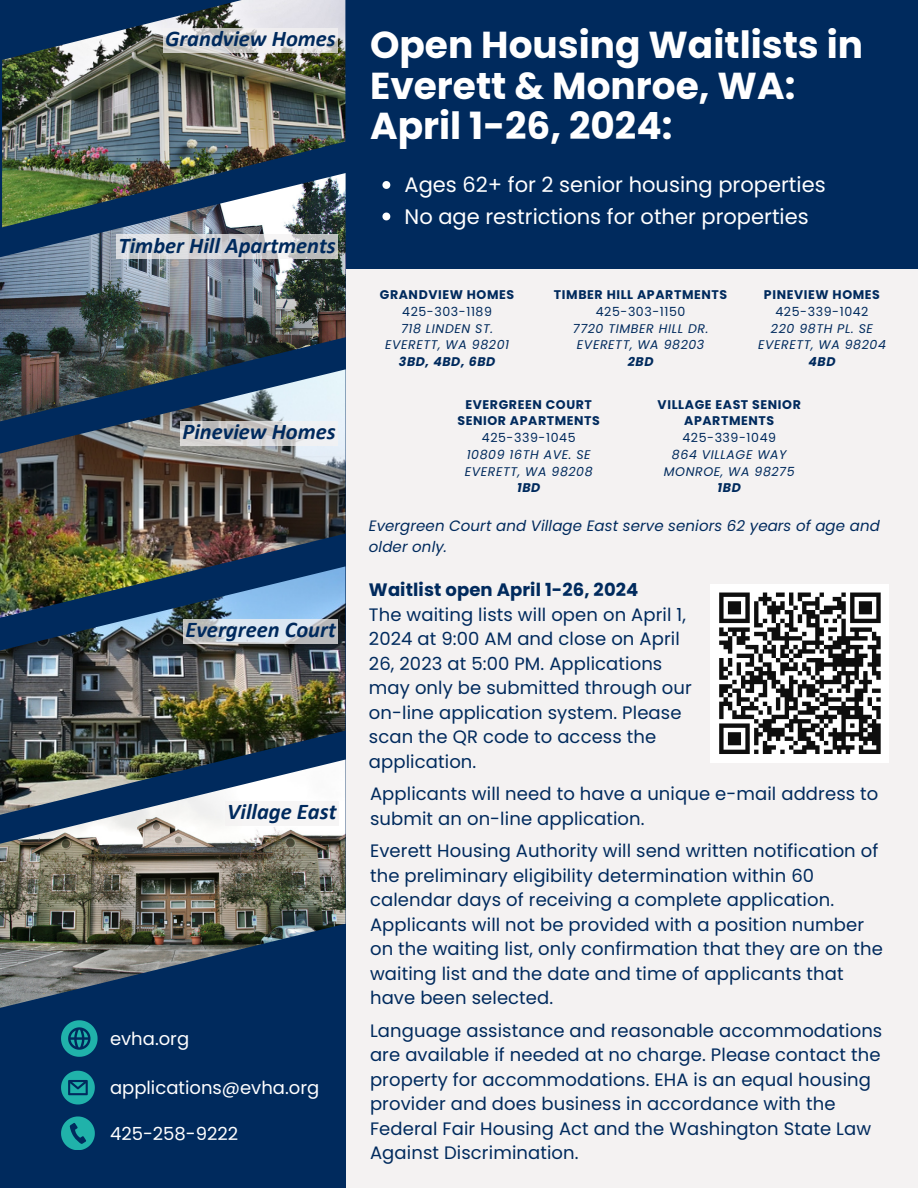
<style>
.page{position:relative;width:918px;height:1188px;background:#f4f2f2}
.page>*{position:absolute;margin:0;border:0;box-sizing:border-box;transform-origin:0 0}
.t1{font:700 37.5px/40.5px "Poppins";color:#fff}
.t2{font:italic 700 22.5px "Calibri";color:#002a5d}
.t3{font:21px "Poppins";color:#fff}
.t4{font:18px/24.5px "Poppins";letter-spacing:.005em;color:#002a5d}
.t5{font:18px "Poppins";color:#fff}
.t6{font:700 18px "Poppins";letter-spacing:.005em;color:#002a5d}
.t7{font:italic 15px/21px "Poppins";letter-spacing:.005em;color:#002a5d}
.t8{font:italic 12.6px "Poppins";letter-spacing:.045em;color:#002a5d}
.t9{font:700 12.6px/16.8px "Poppins";letter-spacing:.045em;color:#002a5d;text-align:center}
.t10{font:12.6px "Poppins";letter-spacing:.045em;color:#002a5d}
.t11{font:italic 700 12.6px "Poppins";letter-spacing:.045em;color:#002a5d}
</style>
<div class="page">
<div style="left:336px;top:0;width:582px;height:269px;background:#002a5d"></div>
<div style="left:0;top:0;width:345px;height:1188px;background:#002a5d"></div>
<img style="left:2px;top:0;width:343px;height:173px">
<img style="left:0;top:173px;width:345px;height:196px">
<img style="left:0;top:369px;width:345px;height:197px">
<img style="left:0;top:566px;width:345px;height:194px">
<img style="left:0;top:760px;width:346px;height:248px">
<svg style="left:382px;top:181px;width:8px;height:8px"></svg>
<svg style="left:382px;top:213px;width:8px;height:7px"></svg>
<svg style="left:61px;top:1116px;width:33px;height:34px"></svg>
<svg style="left:61px;top:1071px;width:34px;height:33px"></svg>
<svg style="left:61px;top:1020px;width:36px;height:36px"></svg>
<div style="left:117px;top:235px;width:221px;height:24px;background:#f4f2f2;opacity:.74"></div>
<div style="left:163px;top:28px;width:175px;height:25px;background:#f4f2f2;opacity:.74"></div>
<div style="left:180px;top:422px;width:158px;height:24px;background:#f4f2f2;opacity:.74"></div>
<div style="left:183px;top:619px;width:155px;height:24px;background:#f4f2f2;opacity:.74"></div>
<div style="left:225px;top:802px;width:113px;height:24px;background:#f4f2f2"></div>
<div style="left:710px;top:584px;width:179px;height:179px;background:#fff"></div>
<svg style="left:719px;top:592px;width:162px;height:162px"></svg>
<p class="t2" style="left:165px;top:29px;width:172px">Grandview Homes</p>
<p class="t2" style="left:119px;top:236px;width:219px">Timber Hill Apartments</p>
<h5 class="t2" style="left:182px;top:423px;width:155px">Pineview Homes</h5>
<h4 class="t2" style="left:185px;top:620px;width:152px">Evergreen Court</h4>
<p class="t2" style="left:227px;top:803px;width:111px">Village East</p>
<p class="t5" style="left:110px;top:1026px;width:81px">evha.org</p>
<p class="t5" style="left:110px;top:1075px;width:211px">applications@evha.org</p>
<p class="t5" style="left:110px;top:1121px;width:130px">425-258-9222</p>
<h2 class="t1" style="left:370px;top:25px;width:495px">Open Housing Waitlists in<br>Everett &amp; Monroe, WA:<br>April 1-26, 2024:</h2>
<h2 class="t3" style="left:405px;top:170px;width:423px">Ages 62+ for 2 senior housing properties</h2>
<p class="t3" style="left:405px;top:202px;width:406px">No age restrictions for other properties</p>
<h2 class="t9" style="left:380px;top:286px;width:136px">GRANDVIEW HOMES</h2>
<p class="t10" style="left:402px;top:303px;width:91px">425-303-1189</p>
<p class="t8" style="left:401px;top:320px;width:94px">718 LINDEN ST.</p>
<p class="t8" style="left:385px;top:336px;width:126px">EVERETT, WA 98201</p>
<p class="t11" style="left:399px;top:353px;width:98px">3BD, 4BD, 6BD</p>
<p class="t9" style="left:554px;top:286px;width:175px">TIMBER HILL APARTMENTS</p>
<p class="t10" style="left:596px;top:303px;width:91px">425-303-1150</p>
<p class="t8" style="left:573px;top:320px;width:137px">7720 TIMBER HILL DR.</p>
<p class="t8" style="left:577px;top:336px;width:129px">EVERETT, WA 98203</p>
<p class="t11" style="left:628px;top:353px;width:27px">2BD</p>
<p class="t9" style="left:764px;top:286px;width:118px">PINEVIEW HOMES</p>
<p class="t10" style="left:775px;top:303px;width:95px">425-339-1042</p>
<p class="t8" style="left:771px;top:320px;width:104px">220 98TH PL. SE</p>
<p class="t8" style="left:758px;top:336px;width:129px">EVERETT, WA 98204</p>
<p class="t11" style="left:808px;top:353px;width:29px">4BD</p>
<p class="t9" style="left:457px;top:396px;width:144px">EVERGREEN COURT<br>SENIOR APARTMENTS</p>
<h2 class="t10" style="left:482px;top:429px;width:95px">425-339-1045</h2>
<p class="t8" style="left:467px;top:446px;width:126px">10809 16TH AVE. SE</p>
<p class="t8" style="left:465px;top:462px;width:129px">EVERETT, WA 98208</p>
<p class="t11" style="left:517px;top:479px;width:25px">1BD</p>
<p class="t9" style="left:658px;top:396px;width:145px">VILLAGE EAST SENIOR<br>APARTMENTS</p>
<p class="t10" style="left:682px;top:429px;width:95px">425-339-1049</p>
<p class="t8" style="left:672px;top:446px;width:116px">864 VILLAGE WAY</p>
<p class="t8" style="left:664px;top:462px;width:132px">MONROE, WA 98275</p>
<p class="t11" style="left:718px;top:479px;width:25px">1BD</p>
<p class="t7" style="left:369px;top:515px;width:512px">Evergreen Court and Village East serve seniors 62 years of age and older only.</p>
<h4 class="t6" style="left:369px;top:577px;width:271px">Waitlist open April 1-26, 2024</h4>
<h4 class="t4" style="left:369px;top:602px;width:325px">The waiting lists will open on April 1,<br>2024 at 9:00 AM and close on April<br>26, 2023 at 5:00 PM. Applications may only be submitted through our on-line application system. Please scan the QR code to access the application.</h4>
<h1 class="t4" style="left:370px;top:782px;width:510px">Applicants will need to have a unique e-mail address to submit an on-line application.</h1>
<p class="t4" style="left:370px;top:839px;width:514px">Everett Housing Authority will send written notification of the preliminary eligibility determination within 60 calendar days of receiving a complete application.<br>Applicants will not be provided with a position number on the waiting list, only confirmation that they are on the waiting list and the date and time of applicants that have been selected.</p>
<p class="t4" style="left:370px;top:1018px;width:514px">Language assistance and reasonable accommodations are available if needed at no charge. Please contact the property for accommodations. EHA is an equal housing provider and does business in accordance with the Federal Fair Housing Act and the Washington State Law Against Discrimination.</p>
</div>
